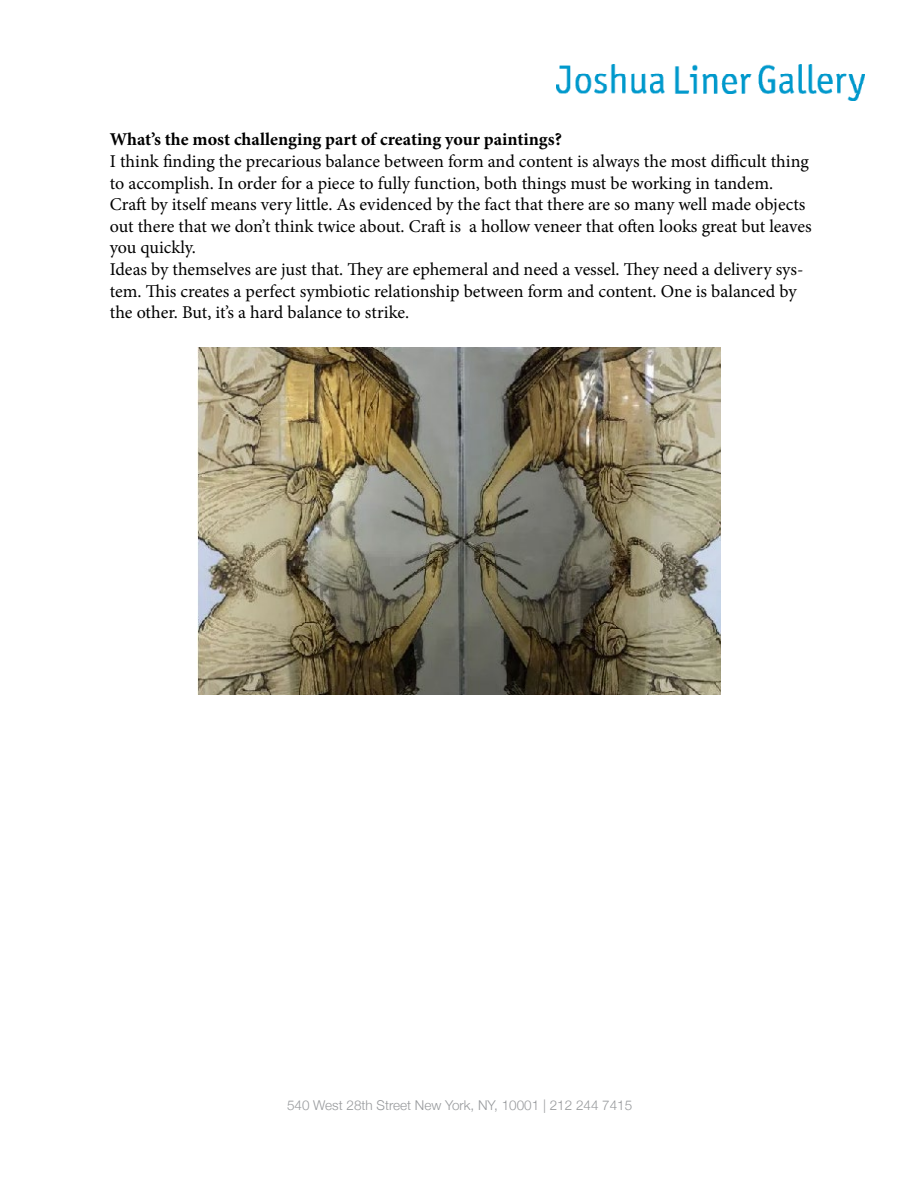
<style>
.page{position:relative;width:918px;height:1188px;background:#fff}
.page>*{position:absolute;margin:0;border:0;box-sizing:border-box;transform-origin:0 0}
.t1{font:18px/21.6px "Minion Pro";color:#000}
.t2{font:700 18px "Minion Pro";color:#000}
.t3{font:300 13.5px "Helvetica Neue";color:#97999c}
</style>
<div class="page">
<img style="left:557px;top:64px;width:308px;height:37px">
<img style="left:197px;top:347px;width:524px;height:348px">
<p class="t2" style="left:110px;top:127px;width:454px">What’s the most challenging part of creating your paintings?</p>
<p class="t1" style="left:110px;top:151px;width:703px">I think finding the precarious balance between form and content is always the most difficult thing to accomplish. In order for a piece to fully function, both things must be working in tandem.<br>Craft by itself means very little. As evidenced by the fact that there are so many well made objects out there that we don’t think twice about. Craft is a hollow veneer that often looks great but leaves you quickly.<br>Ideas by themselves are just that. They are ephemeral and need a vessel. They need a delivery sys&shy;tem. This creates a perfect symbiotic relationship between form and content. One is balanced by the other. But, it’s a hard balance to strike.</p>
<p class="t3" style="left:287px;top:1094px;width:347px">540 West 28th Street New York, NY, 10001 | 212 244 7415</p>
</div>
